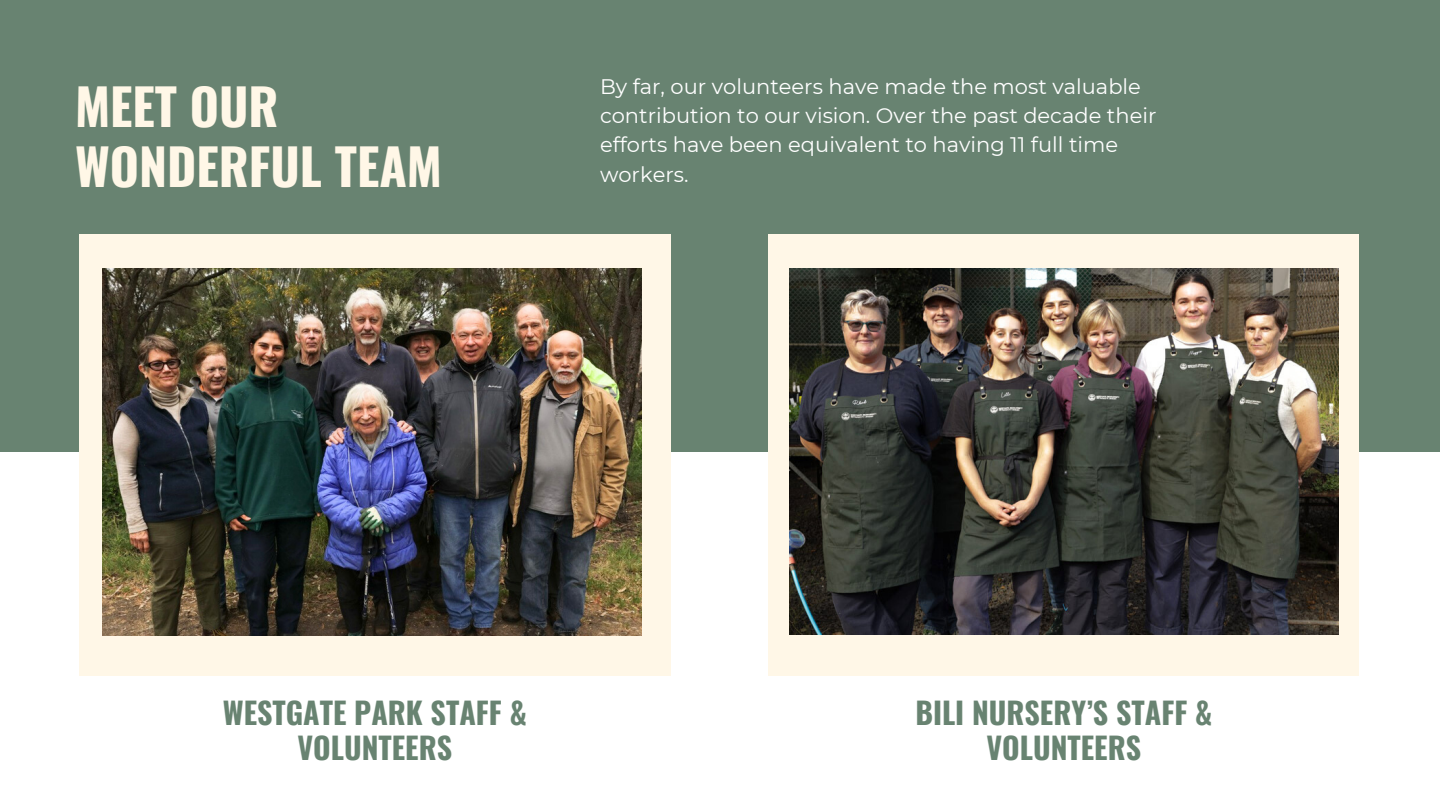
<style>
.page{position:relative;width:1440px;height:810px;background:#fff}
.page>*{position:absolute;margin:0;border:0;box-sizing:border-box;transform-origin:0 0}
.t1{font:700 50px "Oswald";color:#fff7e7}
.t2{font:700 30px/34.5px "Oswald";color:#688371;text-align:center}
.t3{font:21px/29.2px "Montserrat";color:#fff}
</style>
<div class="page">
<div style="left:0;top:0;width:1440px;height:451px;background:#688371"></div>
<div style="left:80px;top:235px;width:590px;height:441px;background:#fff7e7"></div>
<img style="left:102px;top:268px;width:540px;height:368px">
<div style="left:769px;top:235px;width:590px;height:441px;background:#fff7e7"></div>
<img style="left:789px;top:268px;width:549px;height:366px">
<p class="t1" style="left:75px;top:67px;width:205px">MEET OUR</p>
<p class="t1" style="left:75px;top:127px;width:369px">WONDERFUL TEAM</p>
<p class="t3" style="left:600px;top:72px;width:558px">By far, our volunteers have made the most valuable contribution to our vision. Over the past decade their efforts have been equivalent to having 11 full time workers.</p>
<h1 class="t2" style="left:223px;top:694px;width:305px">WESTGATE PARK STAFF &amp;<br>VOLUNTEERS</h1>
<p class="t2" style="left:915px;top:694px;width:298px">BILI NURSERY’S STAFF &amp;<br>VOLUNTEERS</p>
</div>
